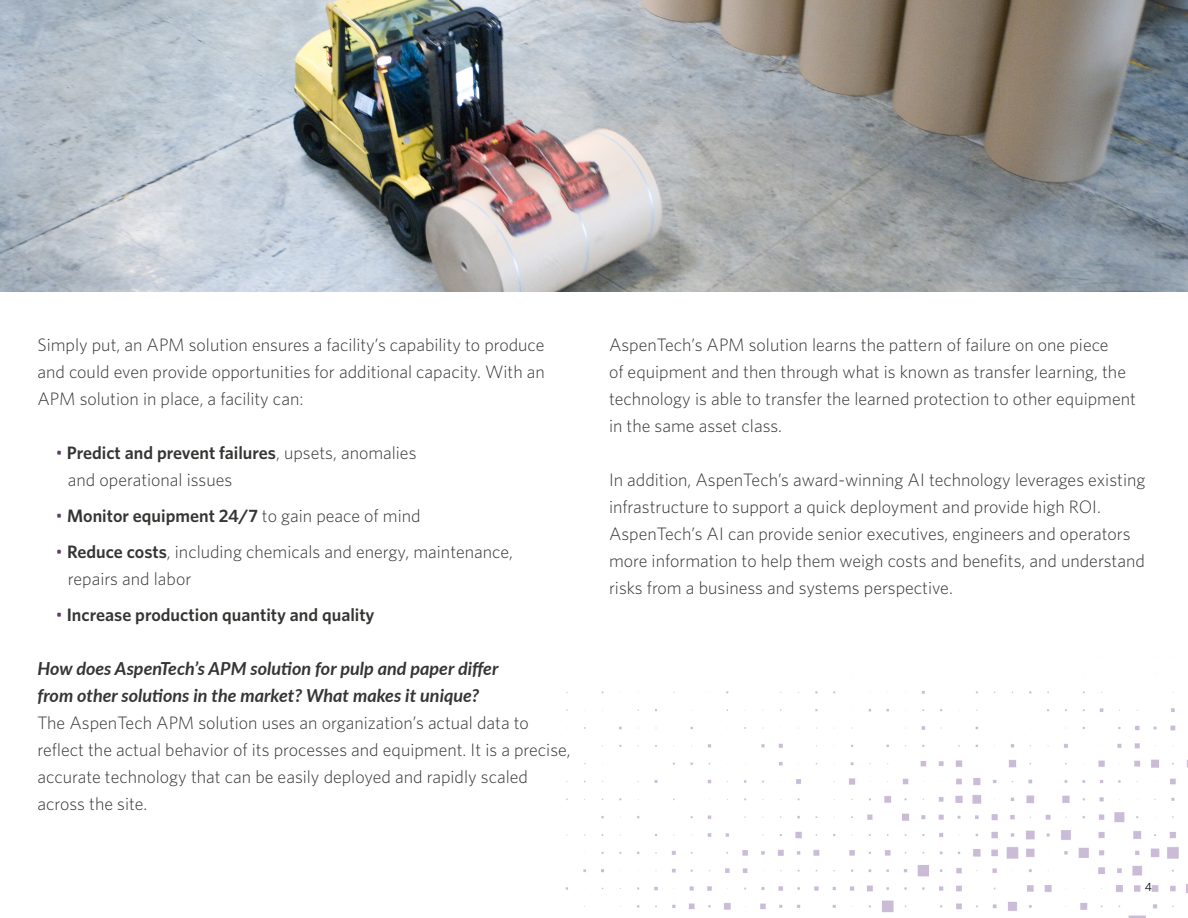
<style>
.page{position:relative;width:1188px;height:918px;background:#fff}
.page>*{position:absolute;margin:0;border:0;box-sizing:border-box;transform-origin:0 0}
.body{font:300 18px/27px "Whitney";color:#363534}
.body-2{font:italic 700 18px/27px "Lato";color:#363534}
.t1{font:600 18px "Whitney";color:#363534}
.t2{font:12px "Whitney";color:#000}
.s1{font-family:"Arial";font-weight:400;color:#fff}
.s2{color:#5f3c6c}
.s3{font-weight:600}
.s4{font-weight:300;color:#5f3c6c}
.s5{font-weight:300}
</style>
<div class="page">
<img style="left:0;top:0;width:1188px;height:291px">
<img style="left:565px;top:691px;width:623px;height:227px">
<p class="body" style="left:38px;top:331px;width:509px;text-align:justify">Simply put, an APM solution ensures a facility’s capability to produce and could even provide opportunities for additional capacity. With an APM solution in place, a facility can:</p>
<p class="body" style="left:68px;top:439px;width:350px;text-indent:-30px"><span class="s1">▪</span> <span class="s2">•</span> <span class="s3">Predict and prevent failures</span>, upsets, anomalies and operational issues</p>
<p class="t1" style="left:38px;top:504px;width:385px"><span class="s1">▪</span> <span class="s4">•</span> Monitor equipment 24/7 <span class="s5">to gain peace of mind</span></p>
<p class="body" style="left:68px;top:538px;width:446px;text-indent:-30px"><span class="s1">▪</span> <span class="s2">•</span> <span class="s3">Reduce costs</span>, including chemicals and energy, maintenance, repairs and labor</p>
<p class="t1" style="left:38px;top:603px;width:339px"><span class="s1">▪</span> <span class="s4">•</span> Increase production quantity and quality</p>
<p class="body-2" style="left:38px;top:654px;width:462px">How does AspenTech’s APM solution for pulp and paper differ from other solutions in the market? What makes it unique?</p>
<p class="body" style="left:38px;top:709px;width:535px">The AspenTech APM solution uses an organization’s actual data to reflect the actual behavior of its processes and equipment. It is a precise, accurate technology that can be easily deployed and rapidly scaled across the site.</p>
<p class="body" style="left:609px;top:331px;width:528px">AspenTech’s APM solution learns the pattern of failure on one piece<br>of equipment and then through what is known as transfer learning, the technology is able to transfer the learned protection to other equipment in the same asset class.</p>
<p class="body" style="left:609px;top:466px;width:538px">In addition, AspenTech’s award-winning AI technology leverages existing infrastructure to support a quick deployment and provide high ROI.<br>AspenTech’s AI can provide senior executives, engineers and operators more information to help them weigh costs and benefits, and understand risks from a business and systems perspective.</p>
<p class="t2" style="left:1145px;top:879px;width:9px">4</p>
</div>
